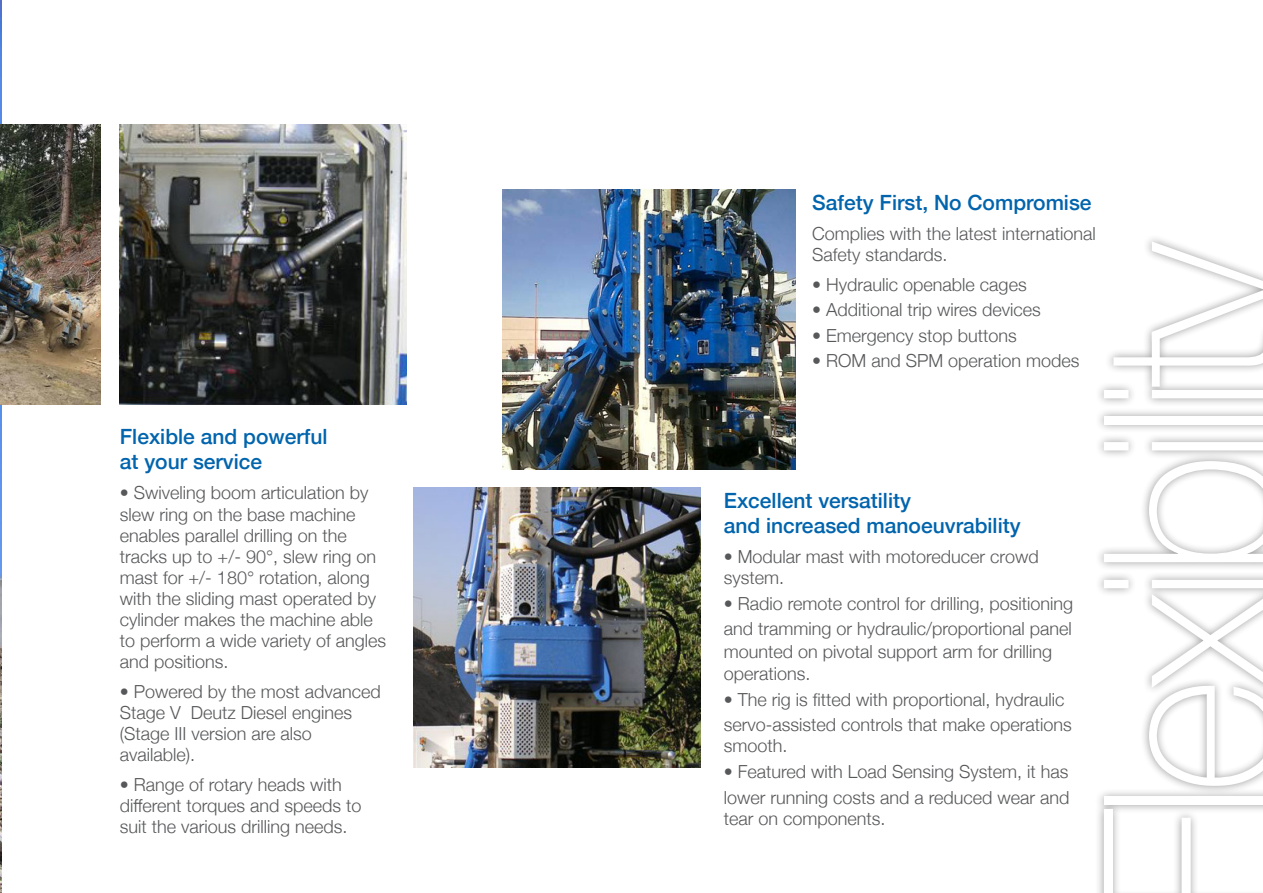
<style>
.page{position:relative;width:1263px;height:893px;background:#fff}
.page>*{position:absolute;margin:0;border:0;box-sizing:border-box;transform-origin:0 0}
.t1{font:100 240px "Helvetica Neue LT";letter-spacing:-.05em;color:#fff;scale:.92 1}
.t2{font:500 21px "Helvetica Neue";color:#0164ad}
.t3{font:300 18px/21.1px "Helvetica Neue";color:#57585a}
.s1{font-weight:400;font-style:italic}
</style>
<div class="page">
<img style="left:0;top:0;width:1px;height:893px">
<div style="left:1094px;top:233px;width:169px;height:660px;background:#231f20;opacity:.75"></div>
<img style="left:502px;top:189px;width:293px;height:280px">
<img style="left:0;top:124px;width:100px;height:280px">
<img style="left:120px;top:124px;width:286px;height:280px">
<img style="left:414px;top:488px;width:286px;height:279px">
<p class="t2" style="left:120px;top:419px;width:209px">Flexible and powerful</p>
<p class="t2" style="left:120px;top:444px;width:144px">at your service</p>
<p class="t3" style="left:120px;top:480px;width:268px">• Swiveling boom articulation by slew ring on the base machine enables parallel drilling on the tracks up to +/- 90°, slew ring on mast for +/- 180° rotation, along with the sliding mast operated by cylinder makes the machine able to perform a wide variety of angles and positions.</p>
<p class="t3" style="left:120px;top:680px;width:263px">• Powered by the most advanced</p>
<p class="t3" style="left:120px;top:701px;width:234px">Stage V Deutz Diesel engines (Stage III version are also available).</p>
<p class="t3" style="left:120px;top:773px;width:243px">• Range of rotary heads with different torques and speeds to suit the various drilling needs.</p>
<p class="t2" style="left:812px;top:185px;width:281px">Safety First, No Compromise</p>
<p class="t3" style="left:812px;top:221px;width:285px">Complies with the latest international</p>
<p class="t3" style="left:812px;top:242px;width:137px">Safety standards.</p>
<p class="t3" style="left:812px;top:272px;width:216px">• Hydraulic openable cages</p>
<p class="t3" style="left:812px;top:298px;width:230px">• Additional trip wires devices</p>
<p class="t3" style="left:812px;top:323px;width:206px">• Emergency stop buttons</p>
<p class="t3" style="left:812px;top:349px;width:269px">• ROM and SPM operation modes</p>
<p class="t2" style="left:724px;top:484px;width:189px">Excellent versatility</p>
<p class="t2" style="left:724px;top:509px;width:298px">and increased manoeuvrability</p>
<p class="t3" style="left:724px;top:545px;width:316px"><span class="s1">•</span> Modular mast with motoreducer crowd system.</p>
<p class="t3" style="left:724px;top:589px;width:351px;line-height:25.5px">• Radio remote control for drilling, positioning and tramming or hydraulic/proportional panel</p>
<p class="t3" style="left:724px;top:639px;width:330px;line-height:22.5px">mounted on pivotal support arm for drilling operations.</p>
<p class="t3" style="left:724px;top:685px;width:350px;line-height:25.5px">• The rig is fitted with proportional, hydraulic servo-assisted controls that make operations</p>
<p class="t3" style="left:724px;top:734px;width:65px">smooth.</p>
<p class="t3" style="left:724px;top:757px;width:347px;line-height:25.5px">• Featured with Load Sensing System, it has lower running costs and a reduced wear and</p>
<p class="t3" style="left:724px;top:806px;width:163px">tear on components.</p>
<h1 class="t1" style="left:1053px;top:922px;width:742px;rotate:-90deg">Flexibility</h1>
</div>
